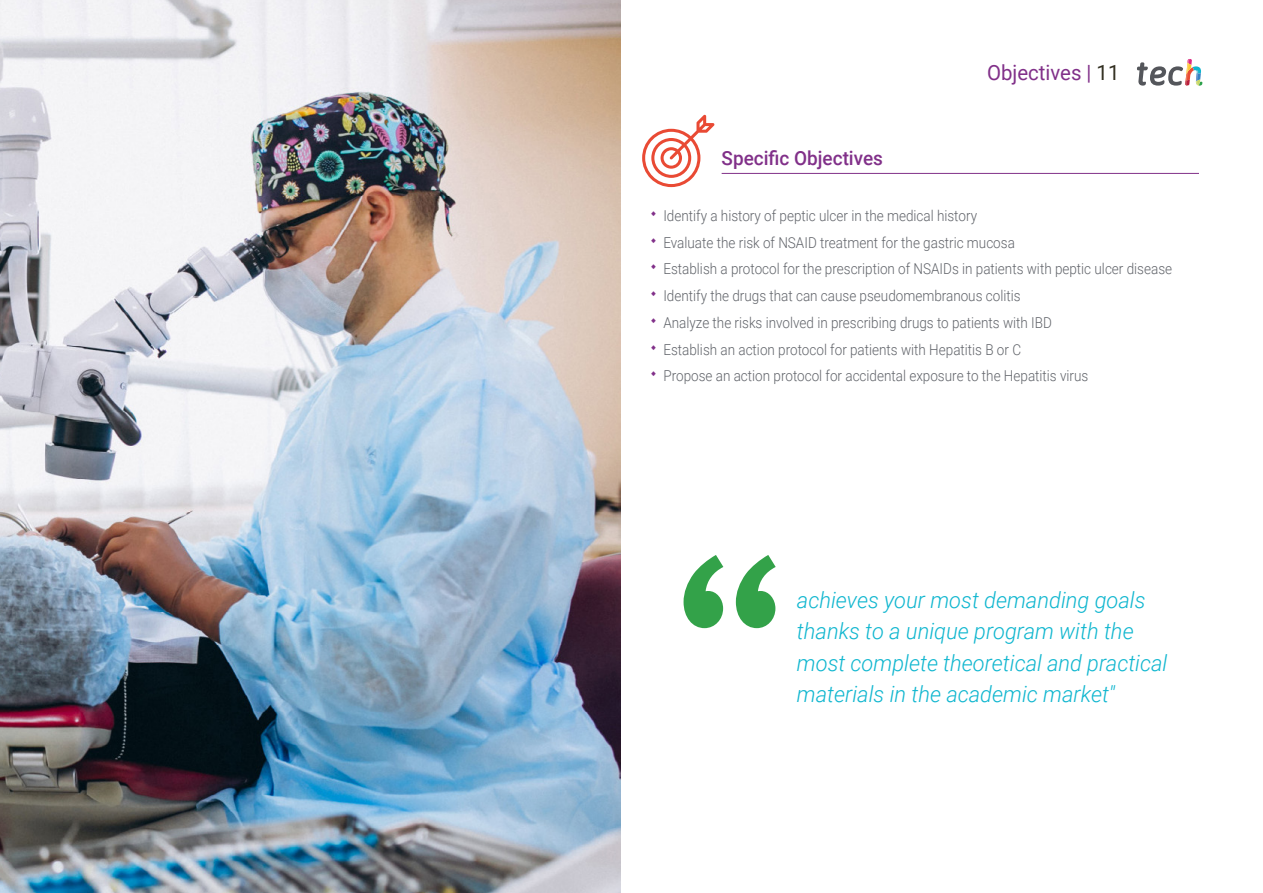
<style>
.page{position:relative;width:1263px;height:893px;background:#fff}
.page>*{position:absolute;margin:0;border:0;box-sizing:border-box;transform-origin:0 0}
.t1{font:italic 300 22.5px/31.5px "Roboto";color:#0fb6cf}
.t2{font:21px "Roboto";color:#813089}
.t3{font:500 19.5px "Roboto";color:#813089}
.t4{font:300 15px/26.7px "Roboto";color:#61646a;scale:.9 1}
.s1{color:#312e20}
</style>
<div class="page">
<svg style="left:642px;top:115px;width:72px;height:72px"></svg>
<hr style="left:722px;top:173px;width:477px;height:1px;background:#813089">
<svg style="left:683px;top:555px;width:93px;height:73px"></svg>
<img style="left:0;top:0;width:621px;height:893px">
<svg style="left:1137px;top:59px;width:65px;height:27px"></svg>
<h3 class="t3" style="left:722px;top:144px;width:163px">Specific Objectives</h3>
<h2 class="t2" style="left:987px;top:57px;width:134px">Objectives | <span class="s1">11</span></h2>
<p class="t4" style="left:663px;top:202px;width:567px">Identify a history of peptic ulcer in the medical history<br>Evaluate the risk of NSAID treatment for the gastric mucosa<br>Establish a protocol for the prescription of NSAIDs in patients with peptic ulcer disease Identify the drugs that can cause pseudomembranous colitis<br>Analyze the risks involved in prescribing drugs to patients with IBD<br>Establish an action protocol for patients with Hepatitis B or C<br>Propose an action protocol for accidental exposure to the Hepatitis virus</p>
<h1 class="t1" style="left:797px;top:583px;width:372px">achieves your most demanding goals thanks to a unique program with the most complete theoretical and practical materials in the academic market"</h1>
</div>
